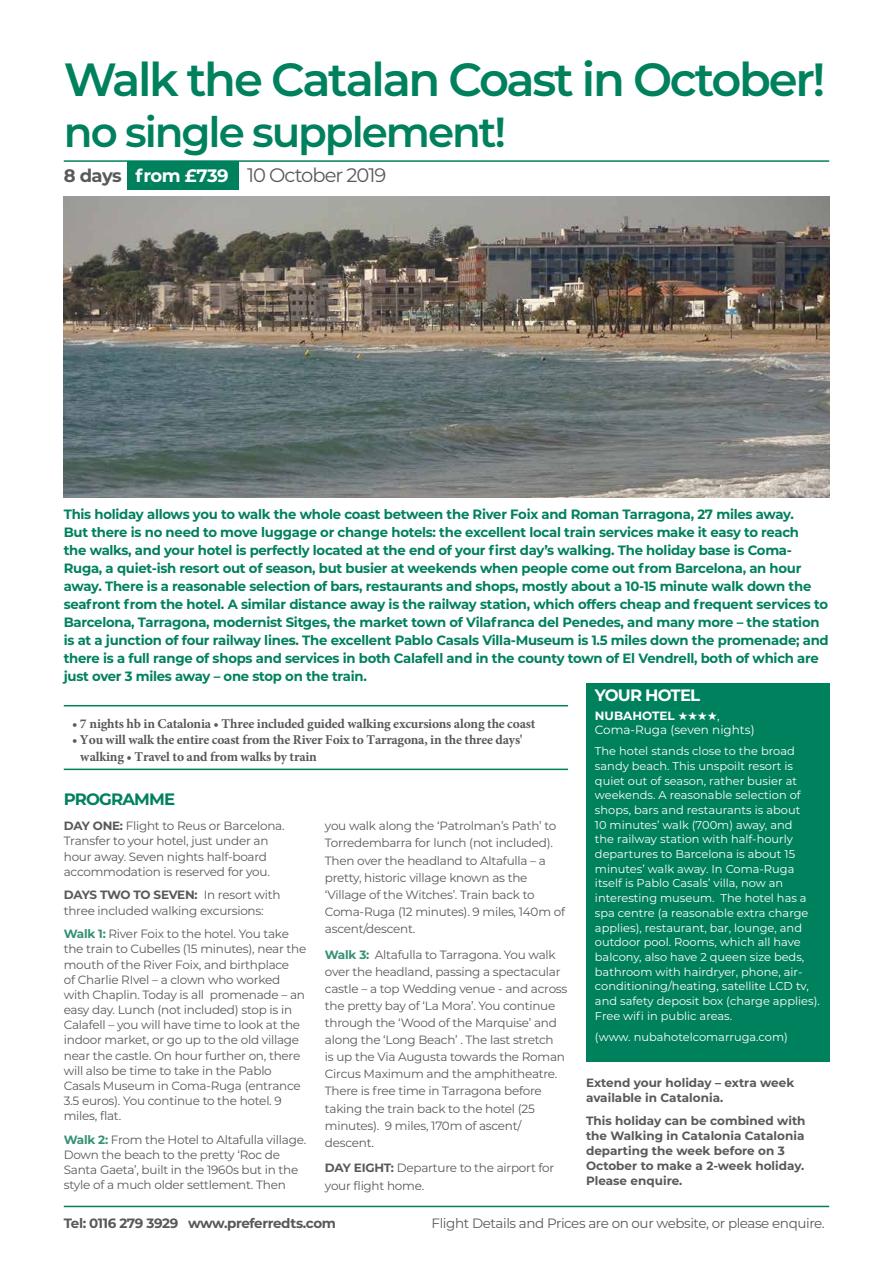
<style>
.page{position:relative;width:893px;height:1263px;background:#fff}
.page>*{position:absolute;margin:0;border:0;box-sizing:border-box;transform-origin:0 0}
.t1{font:600 46.5px "Montserrat";letter-spacing:-.05em;color:#00815e}
.t2{font:600 42px "Montserrat";letter-spacing:-.05em;color:#00815e}
.t3{font:19.5px "Montserrat";letter-spacing:-.05em;color:#58595b}
.t4{font:700 18px "Montserrat";letter-spacing:-.03em;color:#fff}
.t5{font:700 18px "Montserrat";color:#58595b}
.t6{font:700 16.5px "Montserrat";letter-spacing:-.05em;color:#00815e}
.t7{font:700 16.5px "Montserrat";letter-spacing:-.05em;color:#fff}
.t8{font:700 13.5px/18px "Montserrat";letter-spacing:-.02em;color:#00815e}
.t9{font:700 13.5px/16.2px "Minion Pro";letter-spacing:-.015em;color:#58595b}
.t10{font:13.5px "Montserrat";letter-spacing:-.03em;color:#58595b}
.t11{font:700 13.5px "Montserrat";letter-spacing:-.03em;color:#58595b}
.t12{font:12px/15.1px "Montserrat";letter-spacing:-.02em;color:#58595b}
.t13{font:700 12px/15px "Montserrat";color:#58595b}
.t14{font:12px/14.2px "Montserrat";color:#fff}
.t15{font:11.4px/14.7px "Montserrat";color:#fff}
.s1{font-weight:700}
.s2{font-weight:700;color:#369177}
</style>
<div class="page">
<img style="left:64px;top:197px;width:765px;height:300px">
<hr style="left:64px;top:160px;width:765px;height:2px;background:#00815e">
<hr style="left:64px;top:1206px;width:765px;height:1px;background:#00815e">
<div style="left:128px;top:161px;width:111px;height:29px;background:#00815e"></div>
<div style="left:586px;top:683px;width:243px;height:378px;background:#00815e"></div>
<hr style="left:64px;top:705px;width:504px;height:1px;background:#00815e">
<hr style="left:64px;top:768px;width:504px;height:2px;background:#00815e">
<h1 class="t1" style="left:64px;top:47px;width:763px">Walk the Catalan Coast in October!</h1>
<h2 class="t2" style="left:64px;top:102px;width:444px">no single supplement!</h2>
<h3 class="t5" style="left:64px;top:163px;width:59px">8 days</h3>
<h3 class="t3" style="left:247px;top:162px;width:141px">10 October 2019</h3>
<h3 class="t4" style="left:136px;top:163px;width:95px">from £739</h3>
<p class="t8" style="left:64px;top:504px;width:766px">This holiday allows you to walk the whole coast between the River Foix and Roman Tarragona, 27 miles away.<br>But there is no need to move luggage or change hotels: the excellent local train services make it easy to reach<br>the walks, and your hotel is perfectly located at the end of your first day’s walking. The holiday base is Coma-Ruga, a quiet-ish resort out of season, but busier at weekends when people come out from Barcelona, an hour away. There is a reasonable selection of bars, restaurants and shops, mostly about a 10-15 minute walk down the seafront from the hotel. A similar distance away is the railway station, which offers cheap and frequent services to Barcelona, Tarragona, modernist Sitges, the market town of Vilafranca del Penedes, and many more – the station is at a junction of four railway lines. The excellent Pablo Casals Villa-Museum is 1.5 miles down the promenade; and there is a full range of shops and services in both Calafell and in the county town of El Vendrell, both of which are just over 3 miles away – one stop on the train.</p>
<p class="t9" style="left:72px;top:716px;width:465px">• 7 nights hb in Catalonia • Three included guided walking excursions along the coast</p>
<p class="t9" style="left:80px;top:732px;width:444px;text-indent:-8px">• You will walk the entire coast from the River Foix to Tarragona, in the three days' walking • Travel to and from walks by train</p>
<h3 class="t6" style="left:64px;top:787px;width:113px">PROGRAMME</h3>
<p class="t12" style="left:64px;top:818px;width:222px"><span class="s1">DAY ONE:</span> Flight to Reus or Barcelona.<br>Transfer to your hotel, just under an hour away. Seven nights half-board accommodation is reserved for you.</p>
<p class="t12" style="left:64px;top:887px;width:218px"><span class="s1">DAYS TWO TO SEVEN:</span> In resort with three included walking excursions:</p>
<p class="t12" style="left:64px;top:926px;width:244px"><span class="s2">Walk 1:</span> River Foix to the hotel. You take the train to Cubelles (15 minutes), near the mouth of the River Foix, and birthplace<br>of Charlie RIvel – a clown who worked with Chaplin. Today is all promenade – an easy day. Lunch (not included) stop is in Calafell – you will have time to look at the indoor market, or go up to the old village near the castle. On hour further on, there will also be time to take in the Pablo Casals Museum in Coma-Ruga (entrance 3.5 euros). You continue to the hotel. 9 miles, flat.</p>
<p class="t12" style="left:64px;top:1132px;width:244px"><span class="s2">Walk 2:</span> From the Hotel to Altafulla village.<br>Down the beach to the pretty ‘Roc de Santa Gaeta’, built in the 1960s but in the style of a much older settlement. Then</p>
<p class="t12" style="left:325px;top:817px;width:242px;line-height:17.1px">you walk along the ‘Patrolman’s Path’ to Torredembarra for lunch (not included).<br>Then over the headland to Altafulla – a pretty, historic village known as the ‘Village of the Witches’. Train back to Coma-Ruga (12 minutes). 9 miles, 140m of ascent/descent.</p>
<p class="t12" style="left:325px;top:945px;width:244px;line-height:17.1px"><span class="s2">Walk 3:</span> Altafulla to Tarragona. You walk over the headland, passing a spectacular castle – a top Wedding venue - and across the pretty bay of ‘La Mora’. You continue through the ‘Wood of the Marquise’ and along the ‘Long Beach’ . The last stretch<br>is up the Via Augusta towards the Roman Circus Maximum and the amphitheatre.<br>There is free time in Tarragona before taking the train back to the hotel (25 minutes). 9 miles, 170m of ascent/ descent.</p>
<p class="t12" style="left:325px;top:1159px;width:231px;line-height:17.1px"><span class="s1">DAY EIGHT:</span> Departure to the airport for your flight home.</p>
<h3 class="t7" style="left:595px;top:683px;width:107px">YOUR HOTEL</h3>
<p class="t14" style="left:595px;top:708px;width:161px"><span class="s1">NUBAHOTEL</span> ★★★★,<br>Coma-Ruga (seven nights)</p>
<p class="t15" style="left:595px;top:743px;width:226px">The hotel stands close to the broad sandy beach. This unspoilt resort is quiet out of season, rather busier at weekends. A reasonable selection of shops, bars and restaurants is about<br>10 minutes’ walk (700m) away, and<br>the railway station with half-hourly departures to Barcelona is about 15 minutes’ walk away. In Coma-Ruga itself is Pablo Casals’ villa, now an interesting museum. The hotel has a spa centre (a reasonable extra charge applies), restaurant, bar, lounge, and outdoor pool. Rooms, which all have balcony, also have 2 queen size beds, bathroom with hairdryer, phone, air&shy;conditioning/heating, satellite LCD tv, and safety deposit box (charge applies).<br>Free wifi in public areas.</p>
<p class="t15" style="left:595px;top:1029px;width:194px">(www. nubahotelcomarruga.com)</p>
<p class="t13" style="left:586px;top:1074px;width:210px">Extend your holiday – extra week available in Catalonia.</p>
<p class="t13" style="left:586px;top:1113px;width:221px">This holiday can be combined with the Walking in Catalonia Catalonia departing the week before on 3<br>October to make a 2-week holiday.<br>Please enquire.</p>
<p class="t11" style="left:64px;top:1213px;width:274px">Tel: 0116 279 3929 www.preferredts.com</p>
<p class="t10" style="left:432px;top:1213px;width:395px">Flight Details and Prices are on our website, or please enquire.</p>
</div>
